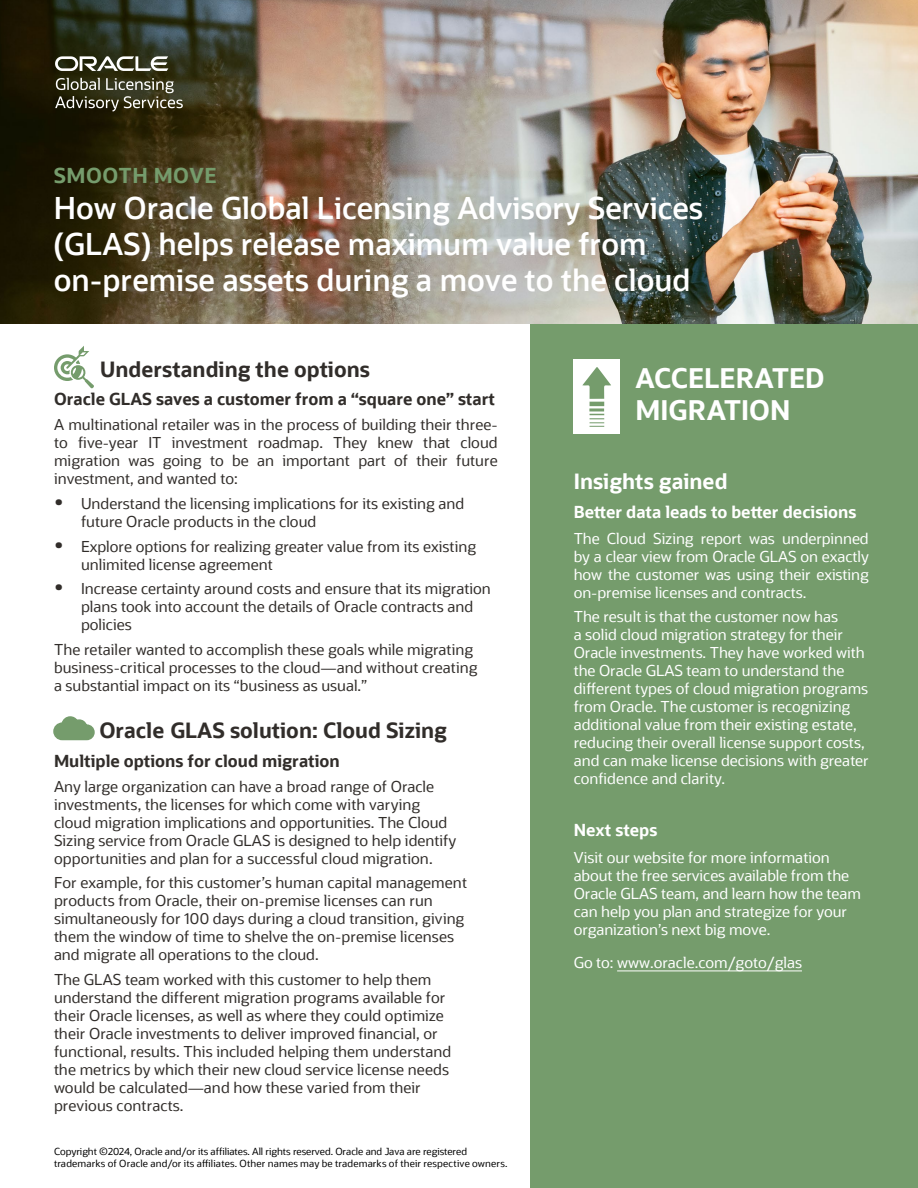
<style>
.page{position:relative;width:918px;height:1188px;background:#fff}
.page>*{position:absolute;margin:0;border:0;box-sizing:border-box;transform-origin:0 0}
.t1{font:600 30px/36px "Oracle Sans";color:#fff}
.t2{font:700 27px/31.5px "Oracle Sans";color:#fff}
.t3{font:700 21px "Oracle Sans";color:#312d2a}
.t4{font:700 21px "Oracle Sans";color:#fff}
.t5{font:700 20.55px "Oracle Sans";letter-spacing:.02em;color:#759c6c}
.t6{font:700 16.5px "Oracle Sans";color:#312d2a}
.t7{font:700 16.5px "Oracle Sans";color:#fff}
.t8{font:15px/18px "Oracle Sans";color:#312d2a}
.t9{font:15px/18px "Oracle Sans";letter-spacing:-.005em;color:#fff}
.t10{font:9.75px/12px "Oracle Sans";color:#000}
.s1{font-size:27px}
</style>
<div class="page">
<div style="left:531px;top:294px;width:387px;height:894px;background:#759c6c"></div>
<img style="left:0;top:0;width:918px;height:324px">
<div style="left:574px;top:359px;width:46px;height:75px;background:#fff"></div>
<hr style="left:590px;top:402px;width:14px;height:4px;background:#759c6c">
<hr style="left:589px;top:408px;width:15px;height:3px;background:#759c6c">
<svg style="left:590px;top:414px;width:14px;height:13px"></svg>
<hr style="left:617px;top:971px;width:185px;height:1px;background:#fff">
<img style="left:45px;top:47px;width:146px;height:72px">
<svg style="left:54px;top:346px;width:40px;height:42px"></svg>
<svg style="left:53px;top:716px;width:42px;height:25px"></svg>
<svg style="left:582px;top:367px;width:29px;height:32px"></svg>
<p class="t5" style="left:54px;top:163px;width:164px">SMOOTH MOVE</p>
<h2 class="t1" style="left:54px;top:191px;width:651px">How Oracle Global Licensing Advisory Services (GLAS) helps release maximum value from on-premise assets during a move to the cloud</h2>
<h4 class="t3" style="left:100px;top:356px;width:271px">Understanding the options</h4>
<h4 class="t6" style="left:54px;top:389px;width:442px">Oracle GLAS saves a customer from a “square one” start</h4>
<p class="t8" style="left:54px;top:416px;width:445px;text-align:justify">A multinational retailer was in the process of building their three&shy;to five-year IT investment roadmap. They knew that cloud migration was going to be an important part of their future investment, and wanted to:</p>
<p class="t8" style="left:81px;top:495px;width:385px;text-indent:-27px"><span class="s1">•</span> Understand the licensing implications for its existing and future Oracle products in the cloud</p>
<p class="t8" style="left:54px;top:537px;width:424px"><span class="s1">•</span> Explore options for realizing greater value from its existing</p>
<p class="t8" style="left:81px;top:555px;width:193px">unlimited license agreement</p>
<p class="t8" style="left:81px;top:580px;width:411px;text-indent:-27px"><span class="s1">•</span> Increase certainty around costs and ensure that its migration plans took into account the details of Oracle contracts and policies</p>
<p class="t8" style="left:54px;top:641px;width:421px">The retailer wanted to accomplish these goals while migrating</p>
<p class="t8" style="left:54px;top:659px;width:425px">business-critical processes to the cloud—and without creating</p>
<p class="t8" style="left:54px;top:677px;width:315px">a substantial impact on its “business as usual.”</p>
<h4 class="t3" style="left:99px;top:717px;width:349px">Oracle GLAS solution: Cloud Sizing</h4>
<h4 class="t6" style="left:54px;top:750px;width:287px">Multiple options for cloud migration</h4>
<p class="t8" style="left:54px;top:777px;width:404px">Any large organization can have a broad range of Oracle investments, the licenses for which come with varying cloud migration implications and opportunities. The Cloud Sizing service from Oracle GLAS is designed to help identify opportunities and plan for a successful cloud migration.</p>
<p class="t8" style="left:54px;top:874px;width:415px">For example, for this customer’s human capital management products from Oracle, their on-premise licenses can run simultaneously for 100 days during a cloud transition, giving them the window of time to shelve the on-premise licenses and migrate all operations to the cloud.</p>
<p class="t8" style="left:54px;top:971px;width:399px">The GLAS team worked with this customer to help them understand the different migration programs available for their Oracle licenses, as well as where they could optimize their Oracle investments to deliver improved financial, or functional, results. This included helping them understand the metrics by which their new cloud service license needs would be calculated—and how these varied from their previous contracts.</p>
<p class="t10" style="left:54px;top:1145px;width:455px">Copyright ©2024, Oracle and/or its affiliates. All rights reserved. Oracle and Java are registered trademarks of Oracle and/or its affiliates. Other names may be trademarks of their respective owners.</p>
<h2 class="t2" style="left:635px;top:363px;width:191px">ACCELERATED<br>MIGRATION</h2>
<h3 class="t4" style="left:574px;top:469px;width:155px">Insights gained</h3>
<h4 class="t7" style="left:574px;top:502px;width:284px">Better data leads to better decisions</h4>
<p class="t9" style="left:574px;top:529px;width:297px">The Cloud Sizing report was underpinned by a clear view from Oracle GLAS on exactly</p>
<p class="t9" style="left:574px;top:565px;width:297px">how the customer was using their existing</p>
<p class="t9" style="left:574px;top:583px;width:234px">on-premise licenses and contracts.</p>
<p class="t9" style="left:574px;top:608px;width:297px">The result is that the customer now has<br>a solid cloud migration strategy for their Oracle investments. They have worked with the Oracle GLAS team to understand the different types of cloud migration programs from Oracle. The customer is recognizing additional value from their existing estate, reducing their overall license support costs, and can make license decisions with greater confidence and clarity.</p>
<h4 class="t7" style="left:574px;top:819px;width:85px">Next steps</h4>
<p class="t9" style="left:574px;top:848px;width:258px">Visit our website for more information</p>
<p class="t9" style="left:574px;top:866px;width:289px">about the free services available from the Oracle GLAS team, and learn how the team can help you plan and strategize for your organization’s next big move.</p>
<p class="t9" style="left:574px;top:954px;width:230px">Go to: www.oracle.com/goto/glas</p>
</div>
